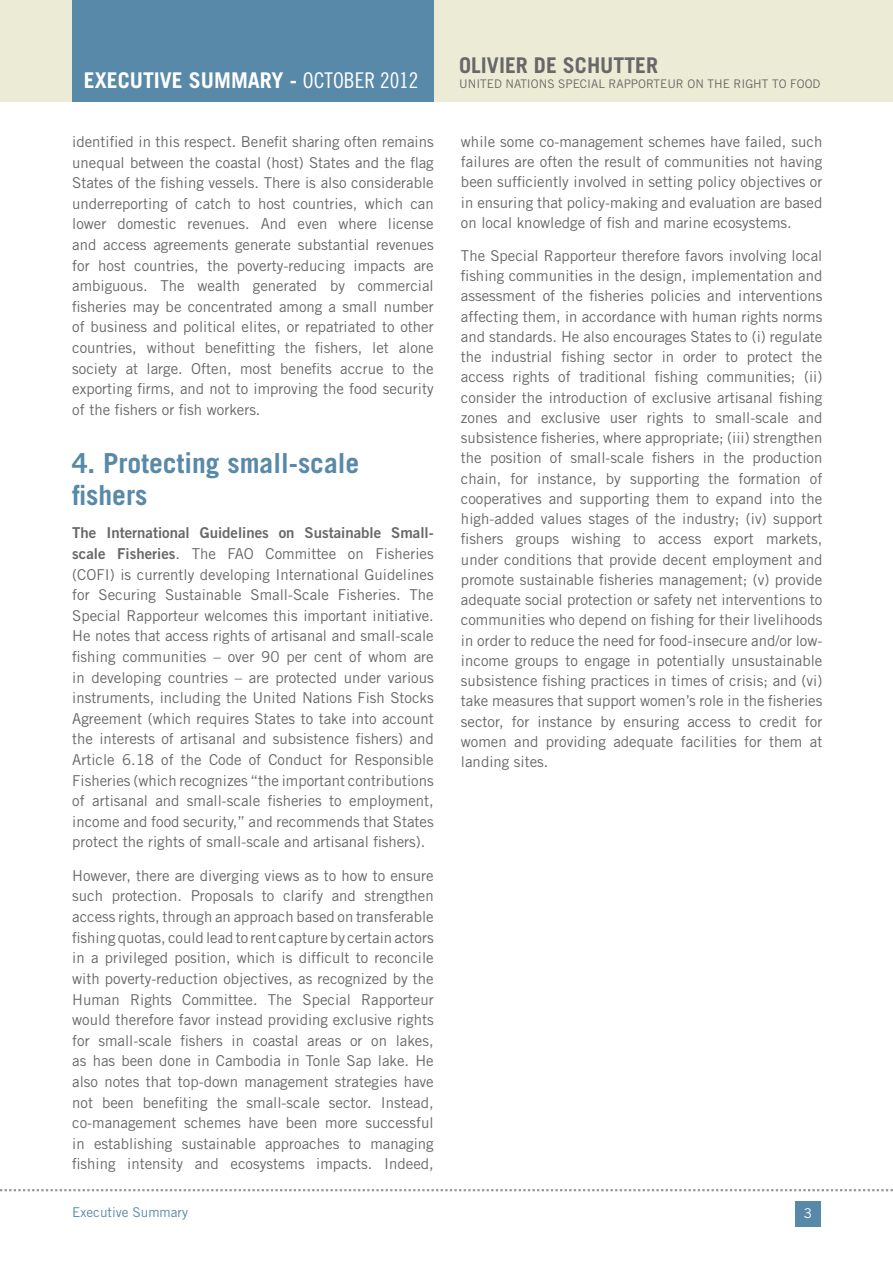
<style>
.page{position:relative;width:893px;height:1263px;background:#fff}
.page>*{position:absolute;margin:0;border:0;box-sizing:border-box;transform-origin:0 0}
.t1{font:700 27.6px/32.2px "Trade Gothic LT Std";color:#5989a8}
.t2{font:700 21.75px "Trade Gothic LT Std";color:#fff}
.t3{font:700 21.75px "Trade Gothic LT Std";color:#686868}
.t4{font:15px/20.5px "Trade Gothic LT Std";color:#686868;text-align:justify}
.t5{font:15px "Trade Gothic LT Std Bd 2";color:#686868}
.t6{font:13.5px "Trade Gothic LT Std";color:#5989a8}
.t7{font:13.5px "Trade Gothic LT Std";color:#fff}
.t8{font:11.85px "Trade Gothic LT Std";color:#686868}
.s1{font-family:"Trade Gothic LT Std Cn 18";font-weight:400}
.s2{font-family:"Trade Gothic LT Std Bd 2"}
</style>
<div class="page">
<div style="left:0;top:0;width:893px;height:101px;background:#ececd6"></div>
<div style="left:72px;top:0;width:362px;height:101px;background:#5989a8"></div>
<svg style="left:0;top:1189px;width:893px;height:2px"></svg>
<div style="left:795px;top:1201px;width:26px;height:25px;background:#5989a8"></div>
<h2 class="t2" style="left:84px;top:67px;width:336px">EXECUTIVE SUMMARY - <span class="s1">OCTOBER 2012</span></h2>
<p class="t4" style="left:72px;top:131px;width:363px">identified in this respect. Benefit sharing often remains unequal between the coastal (host) States and the flag States of the fishing vessels. There is also considerable underreporting of catch to host countries, which can lower domestic revenues. And even where license and access agreements generate substantial revenues for host countries, the poverty-reducing impacts are ambiguous. The wealth generated by commercial fisheries may be concentrated among a small number of business and political elites, or repatriated to other countries, without benefitting the fishers, let alone society at large. Often, most benefits accrue to the exporting firms, and not to improving the food security of the fishers or fish workers.</p>
<h1 class="t1" style="left:72px;top:446px;width:289px">4. Protecting small-scale fishers</h1>
<p class="t5" style="left:72px;top:524px;width:363px">The International Guidelines on Sustainable Small-</p>
<p class="t4" style="left:72px;top:543px;width:363px"><span class="s2">scale Fisheries</span>. The FAO Committee on Fisheries (COFI) is currently developing International Guidelines for Securing Sustainable Small-Scale Fisheries. The Special Rapporteur welcomes this important initiative.<br>He notes that access rights of artisanal and small-scale fishing communities – over 90 per cent of whom are in developing countries – are protected under various instruments, including the United Nations Fish Stocks Agreement (which requires States to take into account the interests of artisanal and subsistence fishers) and Article 6.18 of the Code of Conduct for Responsible Fisheries (which recognizes “the important contributions of artisanal and small-scale fisheries to employment, income and food security,” and recommends that States protect the rights of small-scale and artisanal fishers).</p>
<p class="t4" style="left:72px;top:865px;width:363px">However, there are diverging views as to how to ensure such protection. Proposals to clarify and strengthen access rights, through an approach based on transferable fishing quotas, could lead to rent capture by certain actors in a privileged position, which is difficult to reconcile with poverty-reduction objectives, as recognized by the Human Rights Committee. The Special Rapporteur would therefore favor instead providing exclusive rights for small-scale fishers in coastal areas or on lakes, as has been done in Cambodia in Tonle Sap lake. He also notes that top-down management strategies have not been benefiting the small-scale sector. Instead, co-management schemes have been more successful in establishing sustainable approaches to managing fishing intensity and ecosystems impacts. Indeed,</p>
<h2 class="t3" style="left:459px;top:52px;width:200px">OLIVIER DE SCHUTTER</h2>
<p class="t8" style="left:459px;top:76px;width:363px">UNITED NATIONS SPECIAL RAPPORTEUR ON THE RIGHT TO FOOD</p>
<p class="t4" style="left:461px;top:131px;width:363px">while some co-management schemes have failed, such failures are often the result of communities not having been sufficiently involved in setting policy objectives or in ensuring that policy-making and evaluation are based on local knowledge of fish and marine ecosystems.</p>
<p class="t4" style="left:461px;top:245px;width:363px">The Special Rapporteur therefore favors involving local fishing communities in the design, implementation and assessment of the fisheries policies and interventions affecting them, in accordance with human rights norms and standards. He also encourages States to (i) regulate the industrial fishing sector in order to protect the access rights of traditional fishing communities; (ii) consider the introduction of exclusive artisanal fishing zones and exclusive user rights to small-scale and subsistence fisheries, where appropriate; (iii) strengthen the position of small-scale fishers in the production chain, for instance, by supporting the formation of cooperatives and supporting them to expand into the high-added values stages of the industry; (iv) support fishers groups wishing to access export markets, under conditions that provide decent employment and promote sustainable fisheries management; (v) provide adequate social protection or safety net interventions to communities who depend on fishing for their livelihoods in order to reduce the need for food-insecure and/or low&shy;income groups to engage in potentially unsustainable subsistence fishing practices in times of crisis; and (vi) take measures that support women’s role in the fisheries sector, for instance by ensuring access to credit for women and providing adequate facilities for them at landing sites.</p>
<p class="t6" style="left:72px;top:1204px;width:117px">Executive Summary</p>
<p class="t7" style="left:804px;top:1205px;width:10px">3</p>
</div>
